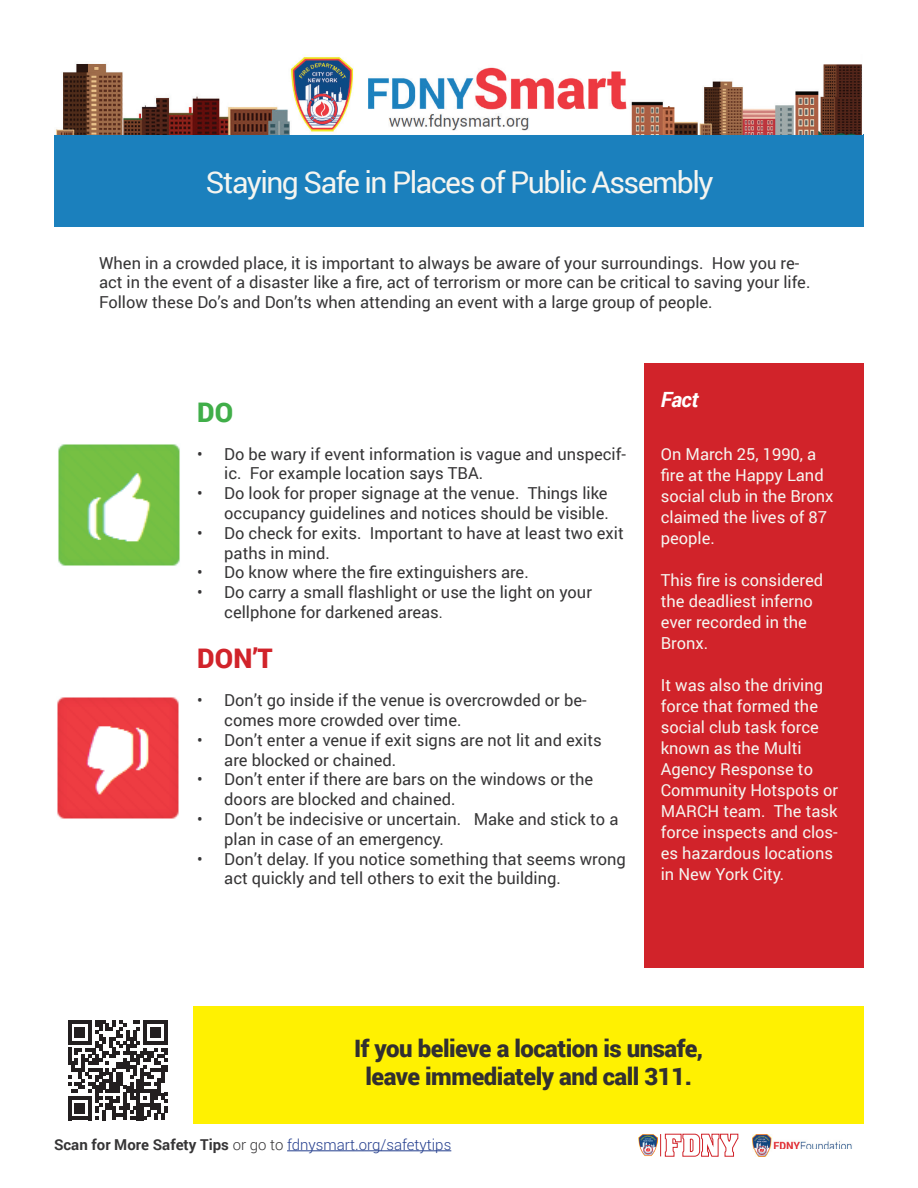
<style>
.page{position:relative;width:918px;height:1188px;background:#fff}
.page>*{position:absolute;margin:0;border:0;box-sizing:border-box;transform-origin:0 0}
.t1{font:30px "Roboto";letter-spacing:-.05em;color:#f5f5f0}
.t2{font:900 27px "Roboto";color:#d1232a}
.t3{font:900 27px "Roboto";color:#40ae49}
.t4{font:900 24px/28.5px "Roboto";letter-spacing:-.02em;color:#312f30;text-align:center}
.t5{font:italic 700 21px "Roboto";color:#fff}
.t6{font:16.5px/19.8px "Roboto";color:#363536}
.t7{font:16.5px/21px "Roboto";color:#f5f5f0}
.t8{font:300 15px "Roboto";color:#253f8e}
.s1{font-size:15px}
.s2{font-weight:700;color:#363536}
.s3{color:#363536}
</style>
<div class="page">
<img style="left:638px;top:1134px;width:19px;height:22px">
<svg style="left:660px;top:1134px;width:78px;height:23px"></svg>
<div style="left:54px;top:134px;width:810px;height:93px;background:#1b80bd"></div>
<img style="left:752px;top:1134px;width:100px;height:22px">
<img style="left:56px;top:57px;width:806px;height:77px">
<svg style="left:68px;top:1020px;width:100px;height:100px"></svg>
<hr style="left:287px;top:1150px;width:164px;height:1px;background:#253f8e">
<img style="left:57px;top:697px;width:122px;height:122px">
<img style="left:58px;top:444px;width:122px;height:122px">
<div style="left:194px;top:1006px;width:670px;height:118px;background:#fff101"></div>
<div style="left:645px;top:364px;width:219px;height:604px;background:#d1232a"></div>
<h1 class="t1" style="left:206px;top:161px;width:509px">Staying Safe in Places of Public Assembly</h1>
<p class="t6" style="left:99px;top:252px;width:713px">When in a crowded place, it is important to always be aware of your surroundings. How you re&shy;act in the event of a disaster like a fire, act of terrorism or more can be critical to saving your life.<br>Follow these Do’s and Don’ts when attending an event with a large group of people.</p>
<h2 class="t3" style="left:197px;top:393px;width:38px">DO</h2>
<p class="t6" style="left:224px;top:443px;width:403px;text-indent:-27px">• Do be wary if event information is vague and unspecif&shy;ic. For example location says TBA.</p>
<p class="t6" style="left:197px;top:483px;width:413px;text-align:right">• Do look for proper signage at the venue. Things like occupancy guidelines and notices should be visible.</p>
<p class="t6" style="left:224px;top:522px;width:401px;text-indent:-27px">• Do check for exits. Important to have at least two exit paths in mind.</p>
<p class="t6" style="left:197px;top:562px;width:333px">• Do know where the fire extinguishers are.</p>
<p class="t6" style="left:224px;top:582px;width:369px;text-indent:-27px">• Do carry a small flashlight or use the light on your cellphone for darkened areas<span class="s1">.</span></p>
<h2 class="t2" style="left:197px;top:640px;width:77px">DON’T</h2>
<p class="t6" style="left:224px;top:690px;width:364px;text-indent:-27px">• Don’t go inside if the venue is overcrowded or be&shy;comes more crowded over time.</p>
<p class="t6" style="left:224px;top:729px;width:379px;text-indent:-27px">• Don’t enter a venue if exit signs are not lit and exits are blocked or chained.</p>
<p class="t6" style="left:224px;top:769px;width:371px;text-indent:-27px">• Don’t enter if there are bars on the windows or the doors are blocked and chained.</p>
<p class="t6" style="left:224px;top:809px;width:396px;text-indent:-27px">• Don’t be indecisive or uncertain. Make and stick to a plan in case of an emergency.</p>
<p class="t6" style="left:224px;top:848px;width:403px;text-indent:-27px">• Don’t delay. If you notice something that seems wrong act quickly and tell others to exit the building.</p>
<p class="t5" style="left:661px;top:385px;width:39px">Fact</p>
<p class="t7" style="left:661px;top:443px;width:174px">On March 25, 1990, a fire at the Happy Land social club in the Bronx claimed the lives of 87 people.</p>
<p class="t7" style="left:661px;top:569px;width:164px">This fire is considered the deadliest inferno ever recorded in the<br>Bronx.</p>
<p class="t7" style="left:661px;top:674px;width:179px">It was also the driving force that formed the social club task force known as the Multi<br>Agency Response to<br>Community Hotspots or<br>MARCH team. The task force inspects and clos&shy;es hazardous locations in New York City.</p>
<h3 class="t4" style="left:354px;top:1033px;width:351px">If you believe a location is unsafe, leave immediately and call 311.</h3>
<p class="t8" style="left:54px;top:1134px;width:399px"><span class="s2">Scan for More Safety Tips</span> <span class="s3">or go to</span> fdnysmart.org/safetytips</p>
</div>
